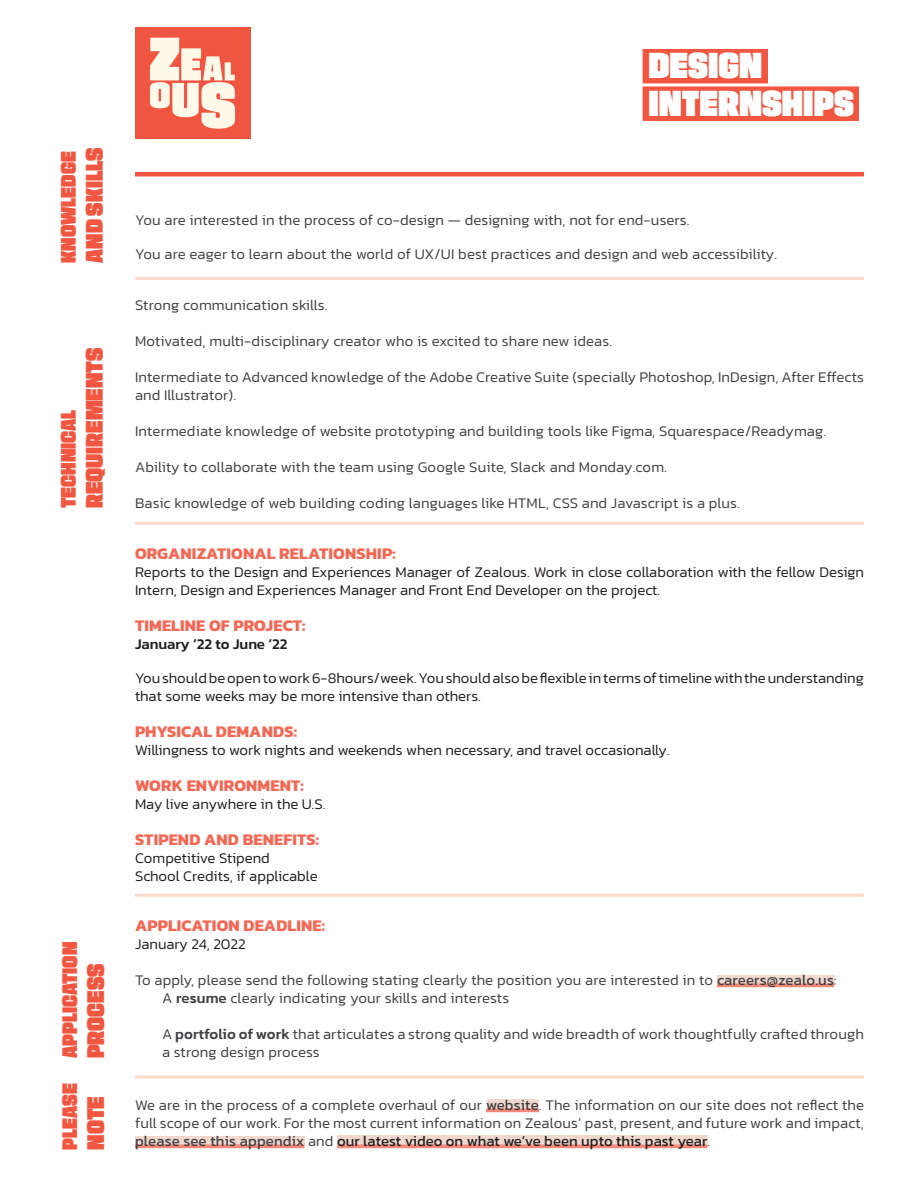
<style>
.page{position:relative;width:918px;height:1188px;background:#fff}
.page>*{position:absolute;margin:0;border:0;box-sizing:border-box;transform-origin:0 0}
.t1{font:900 36px/37.5px "Culver BETA";color:#fff}
.t2{font:900 24px "Culver BETA";color:#f15640}
.t3{font:900 21px "Culver BETA";color:#f15640}
.t4{font:700 16.5px "Kanit";letter-spacing:.01em;color:#f36753}
.t5{font:300 15px/18px "Kanit";letter-spacing:.01em;color:#414042}
.t6{font:300 15px/18px "Kanit";color:#231f20}
.t7{font:500 15px "Kanit";color:#231f20}
.s1{font-weight:400}
.s2{font-weight:500}
.s3{font-weight:400;color:#231f20}
</style>
<div class="page">
<img style="left:135px;top:27px;width:116px;height:111px">
<hr style="left:135px;top:172px;width:729px;height:4px;background:#f15640">
<hr style="left:135px;top:277px;width:729px;height:3px;background:#ffd8ce">
<hr style="left:135px;top:522px;width:729px;height:3px;background:#ffd8ce">
<div style="left:643px;top:49px;width:125px;height:34px;background:#f15640"></div>
<div style="left:643px;top:86px;width:216px;height:35px;background:#f15640"></div>
<div style="left:717px;top:975px;width:117px;height:10px;background:#f0d8ce"></div>
<hr style="left:135px;top:894px;width:729px;height:3px;background:#ffd8ce">
<hr style="left:135px;top:1076px;width:729px;height:3px;background:#ffd8ce">
<div style="left:135px;top:1136px;width:170px;height:9px;background:#f0d8ce"></div>
<div style="left:338px;top:1135px;width:370px;height:10px;background:#f0d8ce"></div>
<div style="left:487px;top:1099px;width:51px;height:9px;background:#f0d8ce"></div>
<svg style="left:486px;top:1108px;width:53px;height:4px"></svg>
<svg style="left:135px;top:1144px;width:169px;height:4px"></svg>
<svg style="left:337px;top:1144px;width:370px;height:4px"></svg>
<svg style="left:717px;top:983px;width:117px;height:4px"></svg>
<h3 class="t3" style="left:56px;top:263px;width:113px;rotate:-90deg">KNOWLEDGE</h3>
<h2 class="t2" style="left:80px;top:263px;width:117px;rotate:-90deg">AND SKILLS</h2>
<h3 class="t3" style="left:56px;top:508px;width:100px;rotate:-90deg">TECHNICAL</h3>
<h2 class="t2" style="left:80px;top:508px;width:162px;rotate:-90deg">REQUIREMENTS</h2>
<h3 class="t3" style="left:57px;top:1058px;width:118px;rotate:-90deg">APPLICATION</h3>
<h2 class="t2" style="left:81px;top:1058px;width:96px;rotate:-90deg">PROCESS</h2>
<h3 class="t3" style="left:57px;top:1150px;width:68px;rotate:-90deg">PLEASE</h3>
<h2 class="t2" style="left:81px;top:1150px;width:55px;rotate:-90deg">NOTE</h2>
<h1 class="t1" style="left:648px;top:46px;width:207px">DESIGN<br>INTERNSHIPS</h1>
<p class="t5" style="left:135px;top:211px;width:556px">You are interested in the process of co-design — designing with, not for end-users.</p>
<p class="t5" style="left:135px;top:245px;width:644px">You are eager to learn about the world of UX/UI best practices and design and web accessibility.</p>
<p class="t5" style="left:135px;top:296px;width:194px">Strong communication skills.</p>
<p class="t5" style="left:135px;top:332px;width:479px">Motivated, multi-disciplinary creator who is excited to share new ideas.</p>
<p class="t5" style="left:135px;top:368px;width:731px">Intermediate to Advanced knowledge of the Adobe Creative Suite (specially Photoshop, InDesign, After Effects and Illustrator).</p>
<p class="t5" style="left:135px;top:422px;width:693px">Intermediate knowledge of website prototyping and building tools like Figma, Squarespace/Readymag.</p>
<p class="t5" style="left:135px;top:458px;width:533px">Ability to collaborate with the team using Google Suite, Slack and Monday.com.</p>
<p class="t5" style="left:135px;top:494px;width:606px">Basic knowledge of web building coding languages like HTML, CSS and Javascript is a plus.</p>
<p class="t4" style="left:135px;top:540px;width:262px">ORGANIZATIONAL RELATIONSHIP:</p>
<p class="t6" style="left:135px;top:562px;width:731px">Reports to the Design and Experiences Manager of Zealous. Work in close collaboration with the fellow Design<br>Intern, Design and Experiences Manager and Front End Developer on the project.</p>
<p class="t4" style="left:135px;top:612px;width:172px">TIMELINE OF PROJECT:</p>
<p class="t7" style="left:135px;top:632px;width:154px">January ‘22 to June ‘22</p>
<p class="t6" style="left:135px;top:669px;width:731px">You should be open to work 6-8hours/week. You should also be flexible in terms of timeline with the understanding that some weeks may be more intensive than others.</p>
<p class="t4" style="left:135px;top:719px;width:163px">PHYSICAL DEMANDS:</p>
<p class="t6" style="left:135px;top:741px;width:536px">Willingness to work nights and weekends when necessary, and travel occasionally.</p>
<p class="t4" style="left:135px;top:773px;width:170px">WORK ENVIRONMENT:</p>
<p class="t6" style="left:135px;top:795px;width:192px">May live anywhere in the U.S.</p>
<p class="t4" style="left:135px;top:827px;width:186px">STIPEND AND BENEFITS:</p>
<p class="t6" style="left:135px;top:849px;width:184px">Competitive Stipend<br>School Credits, if applicable</p>
<p class="t4" style="left:135px;top:913px;width:192px">APPLICATION DEADLINE:</p>
<p class="t6" style="left:135px;top:935px;width:112px">January 24, 2022</p>
<p class="t5" style="left:162px;top:971px;width:676px;text-indent:-27px">To apply, please send the following stating clearly the position you are interested in to <span class="s1">careers@zealo.us</span>:<br>A <span class="s2">resume</span> clearly indicating your skills and interests</p>
<p class="t5" style="left:162px;top:1025px;width:703px">A <span class="s2">portfolio of work</span> that articulates a strong quality and wide breadth of work thoughtfully crafted through a strong design process</p>
<p class="t5" style="left:135px;top:1096px;width:731px;text-align:justify">We are in the process of a complete overhaul of our <span class="s1">website</span>. The information on our site does not reflect the full scope of our work. For the most current information on Zealous’ past, present, and future work and impact, <span class="s1">please see this appendix</span> and <span class="s3">our latest video on what we’ve been upto this past year</span>.</p>
</div>
